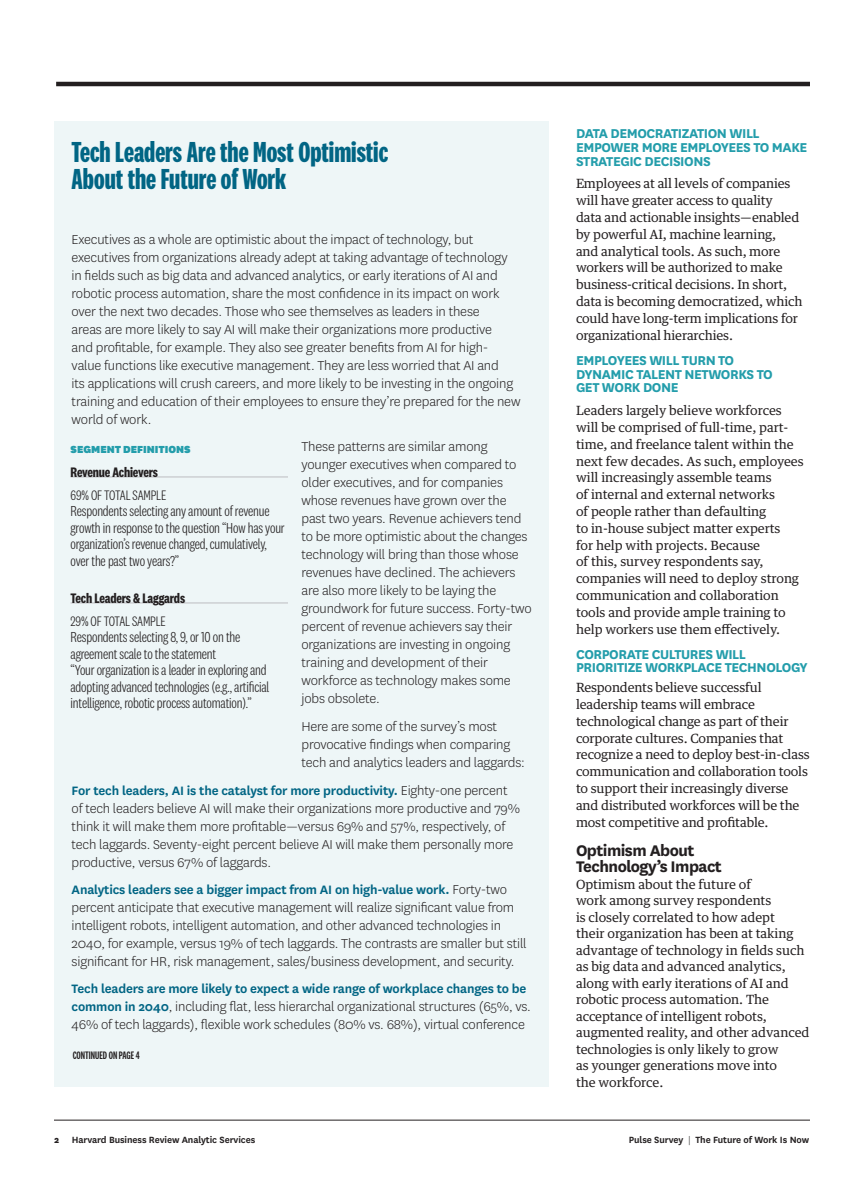
<style>
.page{position:relative;width:864px;height:1188px;background:#fff}
.page>*{position:absolute;margin:0;border:0;box-sizing:border-box;transform-origin:0 0}
.t1{font:700 30px/27px "National 2 Compressed";color:#016584}
.t2{font:700 18px/16.5px "National HBR";letter-spacing:-.03em;color:#231f20}
.t3{font:300 15px/18px "National HBR";letter-spacing:-.01em;color:#231f20}
.t4{font:300 15px/16.5px "National 2 Condensed";letter-spacing:-.01em;color:#231f20}
.t5{font:700 15px/13.8px "National HBR";letter-spacing:-.03em;color:#239dab}
.t6{font:600 14.25px "National HBR";letter-spacing:-.01em;color:#016584}
.t7{font:700 14.25px "National 2 Condensed";letter-spacing:-.01em;color:#231f20}
.t8{font:300 14.25px "National 2 Condensed";letter-spacing:-.01em;color:#231f20}
.t9{font:12.75px/16.8px "Guardian Text Egyp HBR";letter-spacing:-.01em;color:#231f20}
.t10{font:900 12px "National HBR";color:#239dab}
.t11{font:500 11.25px "National 2 Compressed";color:#231f20}
.t12{font:600 10.5px "National HBR";letter-spacing:-.01em;color:#231f20}
.s1{font-weight:300;font-size:15px;color:#231f20}
.s2{font-weight:600;font-size:14.25px;color:#016584}
.s3{font-weight:800}
.s4{font-weight:300}
</style>
<div class="page">
<hr style="left:56px;top:82px;width:754px;height:4px;background:#231f20">
<hr style="left:54px;top:1120px;width:756px;height:1px;background:#231f20">
<div style="left:54px;top:121px;width:495px;height:965px;background:#eef6f7"></div>
<hr style="left:71px;top:477px;width:217px;height:1px;background:#bcbdc0">
<hr style="left:71px;top:603px;width:217px;height:1px;background:#bcbdc0">
<h1 class="t1" style="left:72px;top:138px;width:318px">Tech Leaders Are the Most Optimistic<br>About the Future of Work</h1>
<p class="t3" style="left:72px;top:230px;width:450px">Executives as a whole are optimistic about the impact of technology, but executives from organizations already adept at taking advantage of technology in fields such as big data and advanced analytics, or early iterations of AI and robotic process automation, share the most confidence in its impact on work over the next two decades. Those who see themselves as leaders in these<br>areas are more likely to say AI will make their organizations more productive<br>and profitable, for example. They also see greater benefits from AI for high&shy;value functions like executive management. They are less worried that AI and<br>its applications will crush careers, and more likely to be investing in the ongoing training and education of their employees to ensure they’re prepared for the new world of work.</p>
<p class="t3" style="left:302px;top:437px;width:232px">These patterns are similar among younger executives when compared to older executives, and for companies whose revenues have grown over the past two years. Revenue achievers tend to be more optimistic about the changes technology will bring than those whose revenues have declined. The achievers are also more likely to be laying the groundwork for future success. Forty-two percent of revenue achievers say their organizations are investing in ongoing training and development of their workforce as technology makes some jobs obsolete.</p>
<p class="t3" style="left:302px;top:717px;width:225px">Here are some of the survey’s most provocative findings when comparing tech and analytics leaders and laggards:</p>
<p class="t6" style="left:72px;top:780px;width:438px">For tech leaders, AI is the catalyst for more productivity. <span class="s1">Eighty-one percent</span></p>
<p class="t3" style="left:72px;top:799px;width:450px">of tech leaders believe AI will make their organizations more productive and 79% think it will make them more profitable—versus 69% and 57%, respectively, of tech laggards. Seventy-eight percent believe AI will make them personally more productive, versus 67% of laggards.</p>
<p class="t6" style="left:72px;top:880px;width:437px">Analytics leaders see a bigger impact from AI on high-value work. <span class="s1">Forty-two</span></p>
<p class="t3" style="left:72px;top:898px;width:457px">percent anticipate that executive management will realize significant value from intelligent robots, intelligent automation, and other advanced technologies in 2040, for example, versus 19% of tech laggards. The contrasts are smaller but still significant for HR, risk management, sales/business development, and security.</p>
<p class="t6" style="left:72px;top:978px;width:456px">Tech leaders are more likely to expect a wide range of workplace changes to be</p>
<p class="t3" style="left:72px;top:997px;width:461px"><span class="s2">common in 2040</span>, including flat, less hierarchal organizational structures (65%, vs.<br>46% of tech laggards), flexible work schedules (80% vs. 68%), virtual conference</p>
<p class="t10" style="left:71px;top:441px;width:122px">SEGMENT DEFINITIONS</p>
<p class="t7" style="left:71px;top:464px;width:89px">Revenue Achievers</p>
<p class="t8" style="left:71px;top:488px;width:97px">69% OF TOTAL SAMPLE</p>
<p class="t4" style="left:71px;top:503px;width:216px">Respondents selecting any amount of revenue growth in response to the question “How has your organization’s revenue changed, cumulatively, over the past two years?”</p>
<p class="t7" style="left:71px;top:590px;width:116px">Tech Leaders &amp; Laggards</p>
<p class="t8" style="left:71px;top:614px;width:97px">29% OF TOTAL SAMPLE</p>
<p class="t4" style="left:71px;top:629px;width:200px">Respondents selecting 8, 9, or 10 on the agreement scale to the statement<br>“Your organization is a leader in exploring and adopting advanced technologies (e.g., artificial intelligence, robotic process automation).”</p>
<p class="t11" style="left:73px;top:1049px;width:68px">CONTINUED ON PAGE 4</p>
<p class="t5" style="left:576px;top:125px;width:233px">DATA DEMOCRATIZATION WILL<br>EMPOWER MORE EMPLOYEES TO MAKE<br>STRATEGIC DECISIONS</p>
<p class="t9" style="left:576px;top:174px;width:228px">Employees at all levels of companies will have greater access to quality<br>data and actionable insights—enabled by powerful AI, machine learning,<br>and analytical tools. As such, more workers will be authorized to make business-critical decisions. In short, data is becoming democratized, which could have long-term implications for organizational hierarchies.</p>
<p class="t5" style="left:576px;top:352px;width:198px">EMPLOYEES WILL TURN TO<br>DYNAMIC TALENT NETWORKS TO<br>GET WORK DONE</p>
<p class="t9" style="left:576px;top:401px;width:229px">Leaders largely believe workforces will be comprised of full-time, part&shy;time, and freelance talent within the next few decades. As such, employees will increasingly assemble teams<br>of internal and external networks<br>of people rather than defaulting<br>to in-house subject matter experts<br>for help with projects. Because<br>of this, survey respondents say, companies will need to deploy strong communication and collaboration tools and provide ample training to help workers use them effectively.</p>
<p class="t5" style="left:576px;top:646px;width:233px">CORPORATE CULTURES WILL<br>PRIORITIZE WORKPLACE TECHNOLOGY</p>
<p class="t9" style="left:576px;top:678px;width:235px">Respondents believe successful leadership teams will embrace technological change as part of their corporate cultures. Companies that recognize a need to deploy best-in-class communication and collaboration tools to support their increasingly diverse and distributed workforces will be the most competitive and profitable.</p>
<p class="t2" style="left:576px;top:841px;width:147px">Optimism About<br>Technology’s Impact</p>
<p class="t9" style="left:576px;top:875px;width:235px">Optimism about the future of<br>work among survey respondents<br>is closely correlated to how adept<br>their organization has been at taking advantage of technology in fields such as big data and advanced analytics, along with early iterations of AI and robotic process automation. The acceptance of intelligent robots, augmented reality, and other advanced technologies is only likely to grow<br>as younger generations move into<br>the workforce.</p>
<p class="t12" style="left:54px;top:1133px;width:203px"><span class="s3">2</span> Harvard Business Review Analytic Services</p>
<p class="t12" style="left:629px;top:1133px;width:182px">Pulse Survey <span class="s4">|</span> The Future of Work Is Now</p>
</div>
